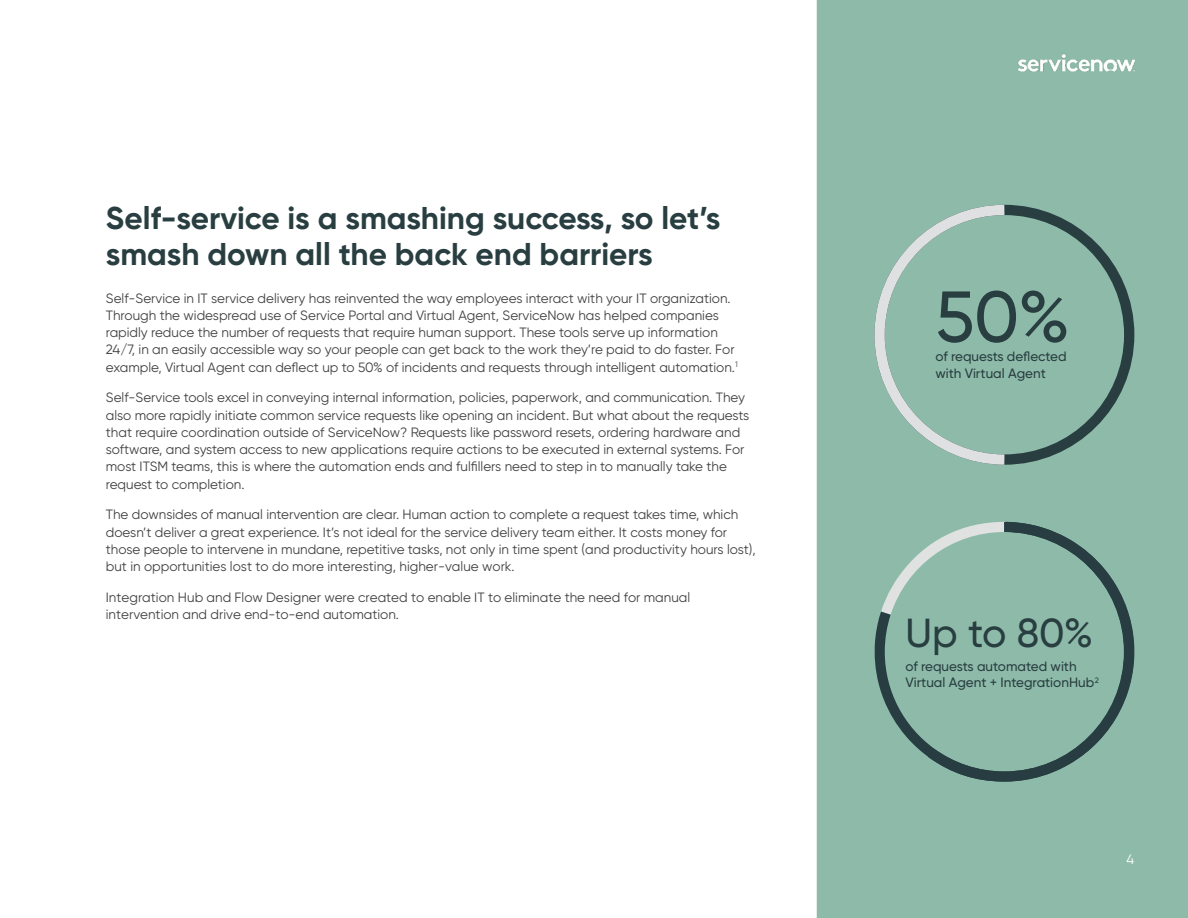
<style>
.page{position:relative;width:1188px;height:918px;background:#fff}
.page>*{position:absolute;margin:0;border:0;box-sizing:border-box;transform-origin:0 0}
.t1{font:500 72px "Gilroy";color:#293e40}
.t2{font:500 40.5px "Gilroy";color:#293e40}
.t3{font:700 31.5px/36px "Gilroy";color:#293e40}
.t4{font:13.5px/17.2px "Gilroy";color:#404042}
.t5{font:500 13.5px/16.5px "Gilroy";color:#293e40}
.t6{font:13.5px "Gilroy";color:#fff}
</style>
<div class="page">
<div style="left:817px;top:0;width:371px;height:918px;background:#8ebba9"></div>
<img style="left:1016px;top:49px;width:122px;height:27px">
<svg style="left:874px;top:522px;width:54px;height:260px;background:#87afa0"></svg>
<svg style="left:869px;top:200px;width:146px;height:270px;background:#95bdad"></svg>
<svg style="left:928px;top:522px;width:206px;height:260px;background:#85afa0"></svg>
<h3 class="t3" style="left:106px;top:200px;width:616px">Self-service is a smashing success, so let’s smash down all the back end barriers</h3>
<p class="t4" style="left:106px;top:289px;width:633px">Self-Service in IT service delivery has reinvented the way employees interact with your IT organization.<br>Through the widespread use of Service Portal and Virtual Agent, ServiceNow has helped companies rapidly reduce the number of requests that require human support. These tools serve up information 24/7, in an easily accessible way so your people can get back to the work they’re paid to do faster. For example, Virtual Agent can deflect up to 50% of incidents and requests through intelligent automation.<sup>1</sup></p>
<p class="t4" style="left:106px;top:389px;width:645px">Self-Service tools excel in conveying internal information, policies, paperwork, and communication. They also more rapidly initiate common service requests like opening an incident. But what about the requests that require coordination outside of ServiceNow? Requests like password resets, ordering hardware and software, and system access to new applications require actions to be executed in external systems. For most ITSM teams, this is where the automation ends and fulfillers need to step in to manually take the request to completion.</p>
<p class="t4" style="left:106px;top:506px;width:651px">The downsides of manual intervention are clear. Human action to complete a request takes time, which doesn’t deliver a great experience. It’s not ideal for the service delivery team either. It costs money for those people to intervene in mundane, repetitive tasks, not only in time spent (and productivity hours lost), but in opportunities lost to do more interesting, higher-value work.</p>
<p class="t4" style="left:106px;top:588px;width:586px">Integration Hub and Flow Designer were created to enable IT to eliminate the need for manual intervention and drive end-to-end automation.</p>
<h1 class="t1" style="left:935px;top:272px;width:136px">50%</h1>
<p class="t5" style="left:935px;top:348px;width:133px">of requests deflected with Virtual Agent</p>
<h2 class="t2" style="left:906px;top:608px;width:189px">Up to 80%</h2>
<p class="t5" style="left:906px;top:658px;width:195px">of requests automated with<br>Virtual Agent + IntegrationHub<sup>2</sup></p>
<p class="t6" style="left:1127px;top:851px;width:9px">4</p>
</div>
